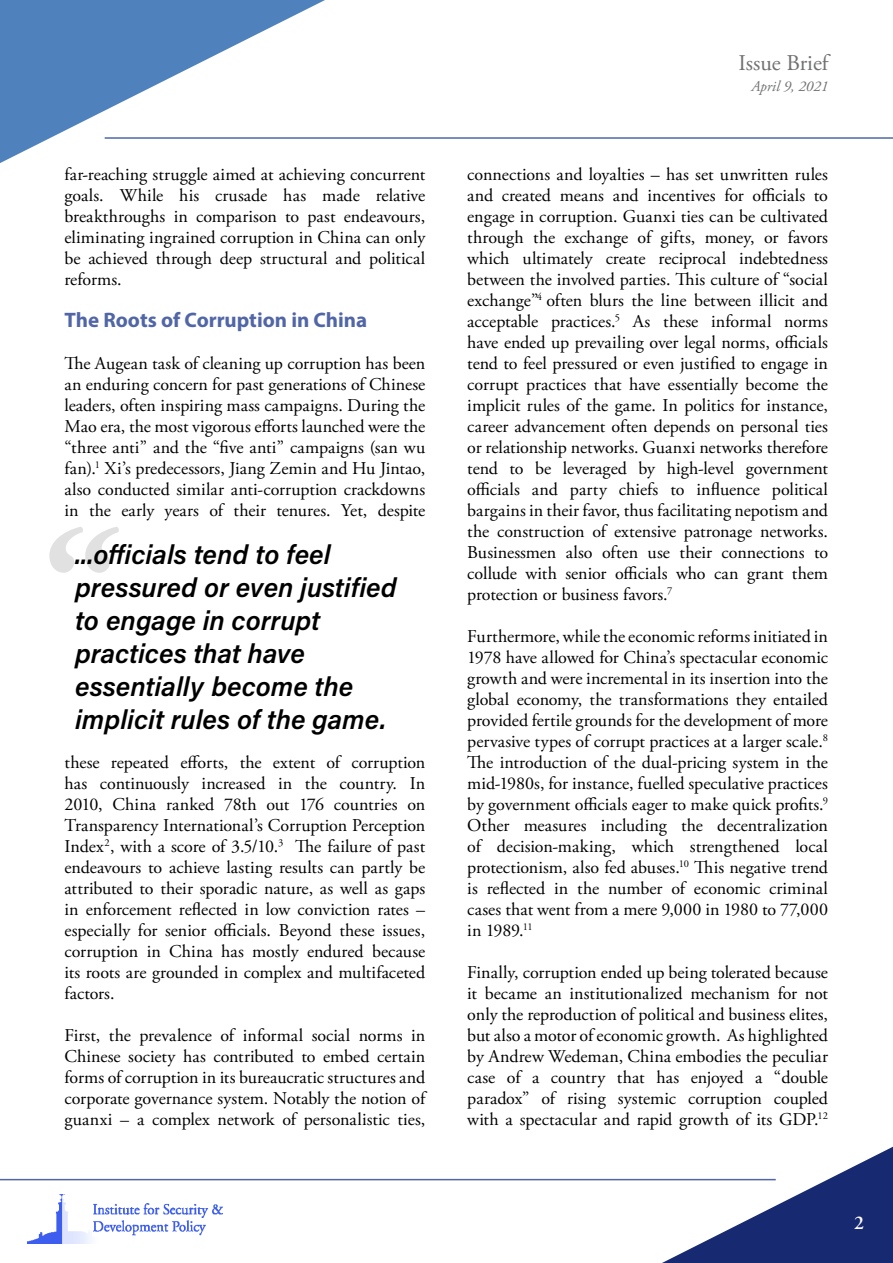
<style>
.page{position:relative;width:893px;height:1263px;background:#fff}
.page>*{position:absolute;margin:0;border:0;box-sizing:border-box;transform-origin:0 0}
.t1{font:27px/33px "Acumin Variable Concept";color:#000}
.t2{font:22.5px "Adobe Garamond Pro";color:#707172}
.t3{font:700 21px "Myriad Pro";letter-spacing:-.005em;color:#5166a6}
.t4{font:600 19.5px "Adobe Garamond Pro";color:#fff}
.t5{font:18px/21px "Adobe Garamond Pro";letter-spacing:-.005em;color:#000;text-align:justify}
.t6{font:italic 15px "Adobe Garamond Pro";color:#707172}
</style>
<div class="page">
<hr style="left:105px;top:137px;width:788px;height:2px;background:#5066a7">
<svg style="left:0;top:0;width:350px;height:163px"></svg>
<svg style="left:637px;top:1146px;width:256px;height:117px"></svg>
<hr style="left:0;top:1179px;width:776px;height:1px;background:#5066a7">
<img style="left:28px;top:1194px;width:194px;height:49px">
<svg style="left:49px;top:527px;width:70px;height:46px"></svg>
<p class="t5" style="left:64px;top:164px;width:362px">far-reaching struggle aimed at achieving concurrent goals. While his crusade has made relative breakthroughs in comparison to past endeavours, eliminating ingrained corruption in China can only be achieved through deep structural and political reforms.</p>
<p class="t3" style="left:64px;top:306px;width:304px">The Roots of Corruption in China</p>
<p class="t5" style="left:64px;top:353px;width:362px">The Augean task of cleaning up corruption has been an enduring concern for past generations of Chinese leaders, often inspiring mass campaigns. During the Mao era, the most vigorous efforts launched were the “three anti” and the “five anti” campaigns (san wu fan).<sup>1</sup> Xi’s predecessors, Jiang Zemin and Hu Jintao, also conducted similar anti-corruption crackdowns in the early years of their tenures. Yet, despite</p>
<h1 class="t1" style="left:75px;top:537px;width:323px">...officials tend to feel pressured or even justified to engage in corrupt practices that have essentially become the implicit rules of the game.</h1>
<p class="t5" style="left:65px;top:752px;width:362px">these repeated efforts, the extent of corruption has continuously increased in the country. In 2010, China ranked 78th out 176 countries on Transparency International’s Corruption Perception Index<sup>2</sup>, with a score of 3.5/10.<sup>3</sup> The failure of past endeavours to achieve lasting results can partly be attributed to their sporadic nature, as well as gaps in enforcement reflected in low conviction rates – especially for senior officials. Beyond these issues, corruption in China has mostly endured because its roots are grounded in complex and multifaceted factors.</p>
<p class="t5" style="left:65px;top:1025px;width:362px">First, the prevalence of informal social norms in Chinese society has contributed to embed certain forms of corruption in its bureaucratic structures and corporate governance system. Notably the notion of guanxi – a complex network of personalistic ties,</p>
<p class="t2" style="left:739px;top:50px;width:91px">Issue Brief</p>
<p class="t6" style="left:751px;top:78px;width:79px">April 9, 2021</p>
<p class="t5" style="left:467px;top:164px;width:362px">connections and loyalties – has set unwritten rules and created means and incentives for officials to engage in corruption. Guanxi ties can be cultivated through the exchange of gifts, money, or favors which ultimately create reciprocal indebtedness between the involved parties. This culture of “social exchange”<sup>4</sup> often blurs the line between illicit and acceptable practices.<sup>5</sup> As these informal norms have ended up prevailing over legal norms, officials tend to feel pressured or even justified to engage in corrupt practices that have essentially become the implicit rules of the game. In politics for instance, career advancement often depends on personal ties or relationship networks. Guanxi networks therefore tend to be leveraged by high-level government officials and party chiefs to influence political bargains in their favor, thus facilitating nepotism and the construction of extensive patronage networks.<br>Businessmen also often use their connections to collude with senior officials who can grant them protection or business favors.<sup>7</sup></p>
<p class="t5" style="left:467px;top:626px;width:362px">Furthermore, while the economic reforms initiated in 1978 have allowed for China’s spectacular economic growth and were incremental in its insertion into the global economy, the transformations they entailed provided fertile grounds for the development of more pervasive types of corrupt practices at a larger scale.<sup>8<br></sup>The introduction of the dual-pricing system in the mid-1980s, for instance, fuelled speculative practices by government officials eager to make quick profits.<sup>9<br></sup>Other measures including the decentralization of decision-making, which strengthened local protectionism, also fed abuses.<sup>10</sup> This negative trend is reflected in the number of economic criminal cases that went from a mere 9,000 in 1980 to 77,000 in 1989.<sup>11</sup></p>
<p class="t5" style="left:467px;top:962px;width:362px">Finally, corruption ended up being tolerated because it became an institutionalized mechanism for not only the reproduction of political and business elites, but also a motor of economic growth. As highlighted by Andrew Wedeman, China embodies the peculiar case of a country that has enjoyed a “double paradox” of rising systemic corruption coupled with a spectacular and rapid growth of its GDP.<sup>12</sup></p>
<p class="t4" style="left:854px;top:1211px;width:11px">2</p>
</div>
